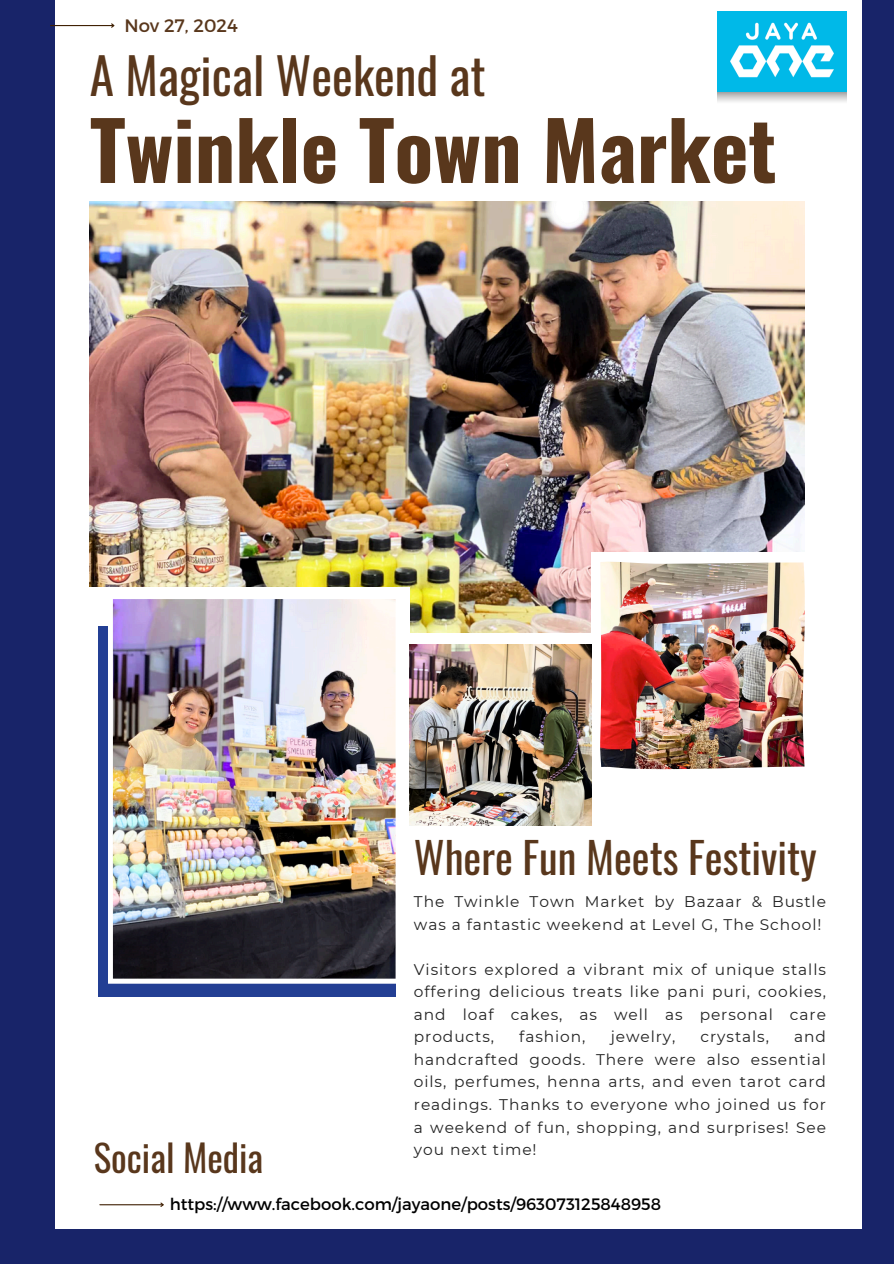
<style>
.page{position:relative;width:894px;height:1264px;background:#fff}
.page>*{position:absolute;margin:0;border:0;box-sizing:border-box;transform-origin:0 0}
.t1{font:700 80.1px "Oswald";color:#59371c}
.t2{font:49.2px "Oswald";color:#59371c}
.t3{font:42.3px "Oswald";color:#59371c}
.t4{font:36.9px "Oswald";color:#59371c}
.t5{font:18px "Montserrat";color:#59371c}
.t6{font:16.5px "Montserrat";color:#000}
.t7{font:15.45px/22.5px "Montserrat";letter-spacing:.06em;color:#222;text-align:justify}
</style>
<div class="page">
<div style="left:0;top:0;width:893px;height:1263px;background:#182469"></div>
<div style="left:55px;top:0;width:806px;height:1228px;background:#fff"></div>
<img style="left:90px;top:201px;width:714px;height:431px">
<div style="left:80px;top:587px;width:329px;height:396px;background:#fff"></div>
<div style="left:98px;top:626px;width:297px;height:370px;background:#233f94"></div>
<div style="left:591px;top:552px;width:217px;height:205px;background:#fff"></div>
<img style="left:600px;top:561px;width:204px;height:208px">
<img style="left:409px;top:644px;width:182px;height:182px">
<img style="left:108px;top:599px;width:288px;height:384px">
<img style="left:717px;top:12px;width:129px;height:80px">
<hr style="left:51px;top:25px;width:63px;height:1px;background:#402104">
<svg style="left:110px;top:23px;width:5px;height:5px"></svg>
<hr style="left:100px;top:1204px;width:63px;height:1px;background:#402104">
<svg style="left:159px;top:1202px;width:5px;height:5px"></svg>
<p class="t5" style="left:124px;top:14px;width:115px">Nov 27, 2024</p>
<h5 class="t2" style="left:90px;top:37px;width:397px">A Magical Weekend at</h5>
<h4 class="t1" style="left:90px;top:87px;width:688px">Twinkle Town Market</h4>
<p class="t4" style="left:94px;top:1128px;width:171px">Social Media</p>
<p class="t3" style="left:414px;top:824px;width:404px">Where Fun Meets Festivity</p>
<p class="t7" style="left:414px;top:890px;width:413px">The Twinkle Town Market by Bazaar &amp; Bustle was a fantastic weekend at Level G, The School!</p>
<p class="t7" style="left:414px;top:957px;width:413px">Visitors explored a vibrant mix of unique stalls offering delicious treats like pani puri, cookies, and loaf cakes, as well as personal care products,</p>
<p class="t7" style="left:519px;top:1025px;width:68px">fashion,</p>
<p class="t7" style="left:610px;top:1025px;width:66px">jewelry,</p>
<p class="t7" style="left:700px;top:1025px;width:70px">crystals,</p>
<p class="t7" style="left:414px;top:1025px;width:413px;text-indent:380px">and handcrafted goods. There were also essential oils, perfumes, henna arts, and even tarot card readings. Thanks to everyone who joined us for a weekend of fun, shopping, and surprises! See you next time!</p>
<p class="t6" style="left:170px;top:1193px;width:492px">https://www.facebook.com/jayaone/posts/963073125848958</p>
</div>
